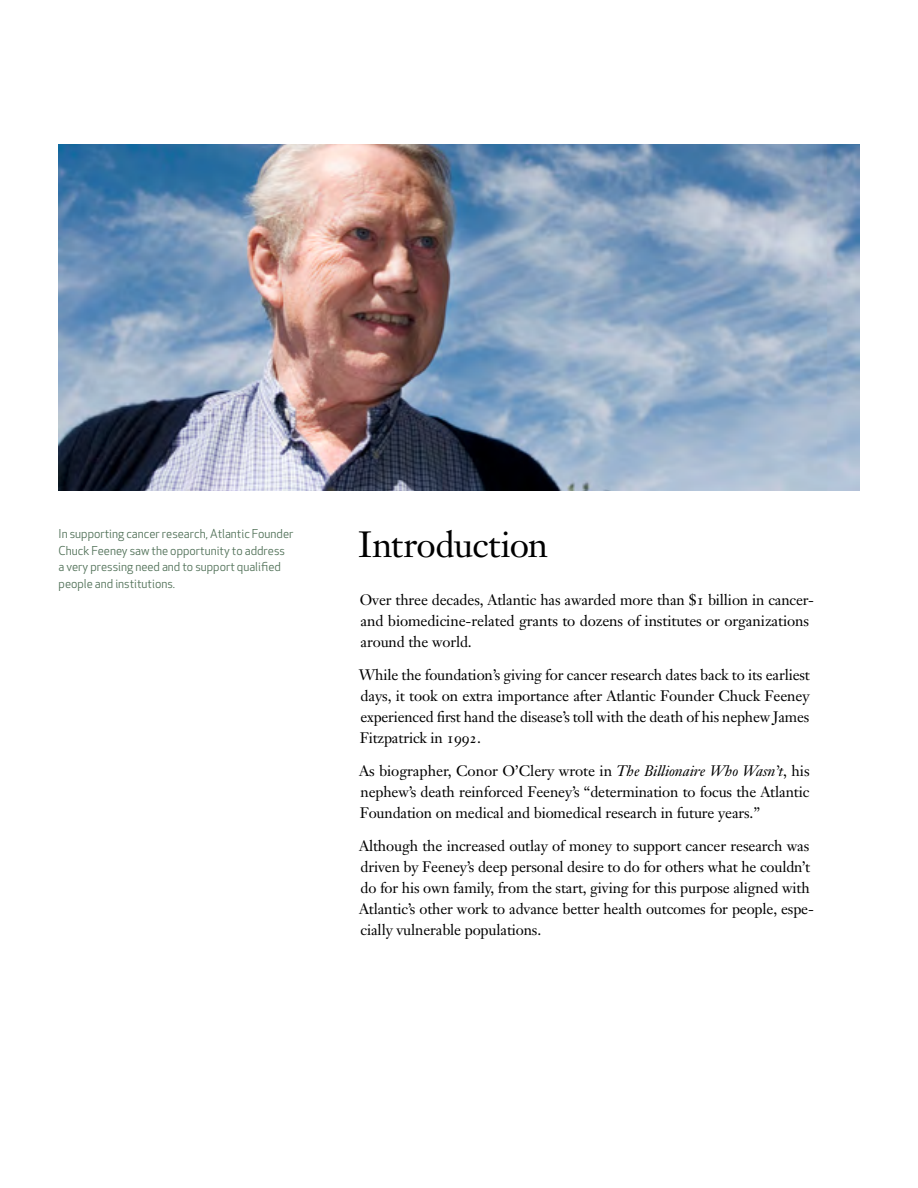
<style>
.page{position:relative;width:918px;height:1188px;background:#fff}
.page>*{position:absolute;margin:0;border:0;box-sizing:border-box;transform-origin:0 0}
.t1{font:36px "Janson Text";letter-spacing:-.02em;color:#000}
.t2{font:15px/21px "Janson Text";letter-spacing:-.01em;color:#000}
.t3{font:12px/16.5px "Apex New";color:#517158}
.s1{font-family:"Janson Text Roman SC"}
.s2{font-style:italic}
</style>
<div class="page">
<img style="left:59px;top:144px;width:800px;height:346px">
<p class="t3" style="left:59px;top:526px;width:236px">In supporting cancer research, Atlantic Founder Chuck Feeney saw the opportunity to address a very pressing need and to support qualified people and institutions.</p>
<h1 class="t1" style="left:359px;top:522px;width:191px">Introduction</h1>
<p class="t2" style="left:360px;top:590px;width:455px">Over three decades, Atlantic has awarded more than $<span class="s1">1</span> billion in cancer&shy;and biomedicine-related grants to dozens of institutes or organizations around the world.</p>
<p class="t2" style="left:359px;top:665px;width:453px;text-align:justify">While the foundation’s giving for cancer research dates back to its earliest days, it took on extra importance after Atlantic Founder Chuck Feeney experienced first hand the disease’s toll with the death of his nephew James Fitzpatrick in <span class="s1">1992</span>.</p>
<p class="t2" style="left:359px;top:761px;width:452px;text-align:justify">As biographer, Conor O’Clery wrote in <span class="s2">The Billionaire Who Wasn’t</span>, his nephew’s death reinforced Feeney’s “determination to focus the Atlantic Foundation on medical and biomedical research in future years.”</p>
<p class="t2" style="left:359px;top:836px;width:456px">Although the increased outlay of money to support cancer research was driven by Feeney’s deep personal desire to do for others what he couldn’t do for his own family, from the start, giving for this purpose aligned with Atlantic’s other work to advance better health outcomes for people, espe&shy;cially vulnerable populations.</p>
</div>
